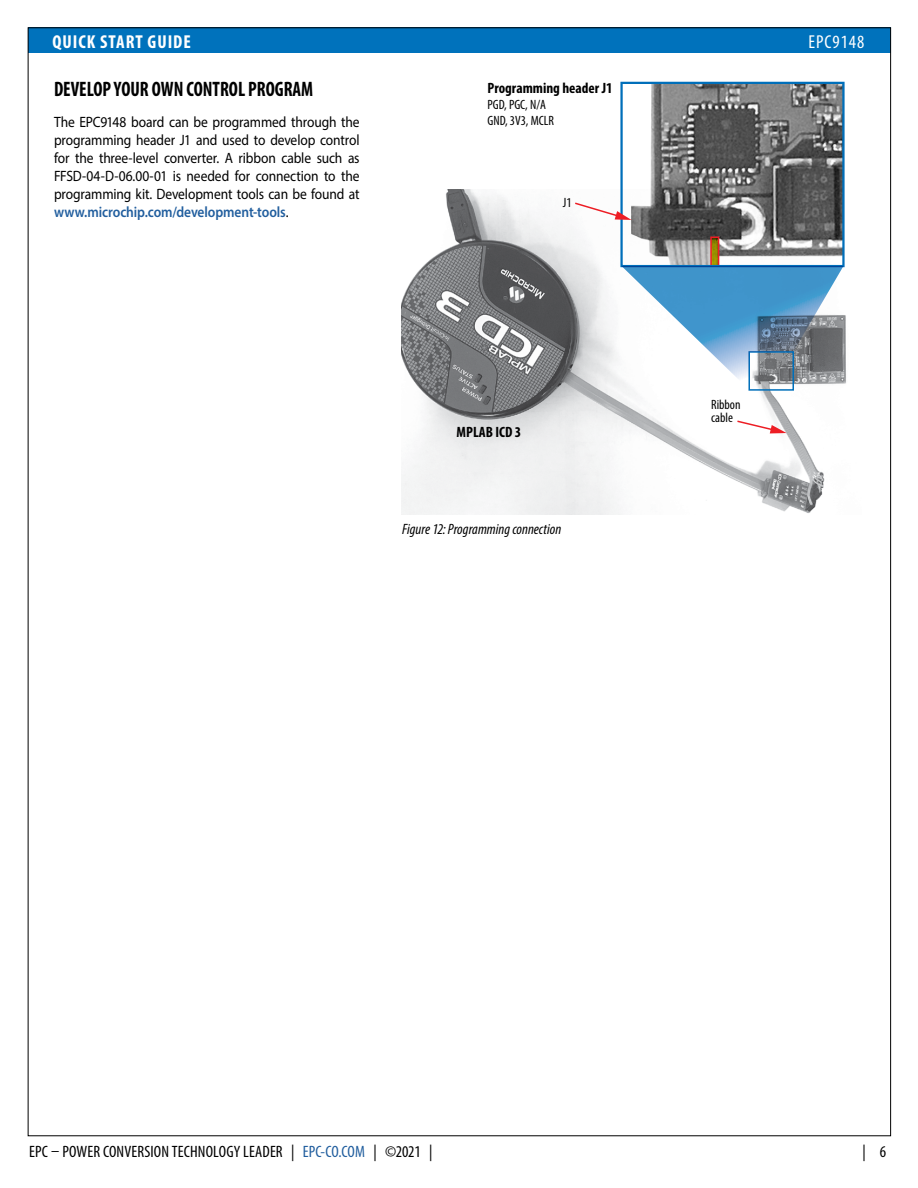
<style>
.page{position:relative;width:918px;height:1188px;background:#fff}
.page>*{position:absolute;margin:0;border:0;box-sizing:border-box;transform-origin:0 0}
.t1{font:700 condensed 21px "Myriad Pro";color:#000;scale:.9 1}
.t2{font:700 condensed 18.75px "Myriad Pro";letter-spacing:.05em;color:#fff}
.t3{font:condensed 18.75px "Myriad Pro";letter-spacing:.05em;color:#fff}
.t4{font:condensed 16.5px "Myriad Pro";letter-spacing:.005em;color:#000}
.t5{font:15px/18px "Myriad Pro";letter-spacing:-.01em;color:#000;text-align:justify;scale:.9 1}
.t6{font:italic condensed 15px "Myriad Pro";color:#000}
.t7{font:700 condensed 15px "Myriad Pro";color:#000}
.t8{font:condensed 13.5px/16.2px "Myriad Pro";color:#000}
.s1{font-weight:600;color:#215e9e}
.s2{color:#215e9e}
</style>
<div class="page">
<div style="left:28px;top:27px;width:863px;height:26px;background:#0072bc"></div>
<img style="left:401px;top:189px;width:445px;height:326px">
<img style="left:631px;top:85px;width:211px;height:179px">
<div style="left:748px;top:351px;width:46px;height:40px;border:2px solid #006fba"></div>
<svg style="left:713px;top:240px;width:3px;height:24px"></svg>
<div style="left:710px;top:237px;width:9px;height:30px;border:2px solid #ed1d24"></div>
<div style="left:620px;top:82px;width:225px;height:185px;border:2px solid #006fba"></div>
<svg style="left:622px;top:266px;width:221px;height:124px"></svg>
<svg style="left:573px;top:201px;width:58px;height:19px"></svg>
<svg style="left:736px;top:419px;width:51px;height:14px"></svg>
<p class="t2" style="left:52px;top:30px;width:140px">QUICK START GUIDE</p>
<p class="t3" style="left:809px;top:30px;width:57px">EPC9148</p>
<h1 class="t1" style="left:54px;top:76px;width:290px">DEVELOP YOUR OWN CONTROL PROGRAM</h1>
<p class="t5" style="left:54px;top:113px;width:341px">The EPC9148 board can be programmed through the programming header J1 and used to develop control for the three-level converter. A ribbon cable such as FFSD-04-D-06.00-01 is needed for connection to the programming kit. Development tools can be found at <span class="s1">www.microchip.com/development-tools</span>.</p>
<p class="t7" style="left:488px;top:78px;width:126px">Programming header J1</p>
<p class="t8" style="left:488px;top:96px;width:68px">PGD, PGC, N/A<br>GND, 3V3, MCLR</p>
<p class="t8" style="left:563px;top:195px;width:10px">J1</p>
<p class="t7" style="left:457px;top:423px;width:66px">MPLAB ICD 3</p>
<p class="t6" style="left:402px;top:520px;width:161px">Figure 12: Programming connection</p>
<p class="t8" style="left:711px;top:397px;width:31px;line-height:13.5px">Ribbon cable</p>
<p class="t4" style="left:29px;top:1142px;width:405px">EPC – POWER CONVERSION TECHNOLOGY LEADER | <span class="s2">EPC-CO.COM</span> | ©2021 |</p>
<p class="t4" style="left:863px;top:1142px;width:25px">| 6</p>
</div>
